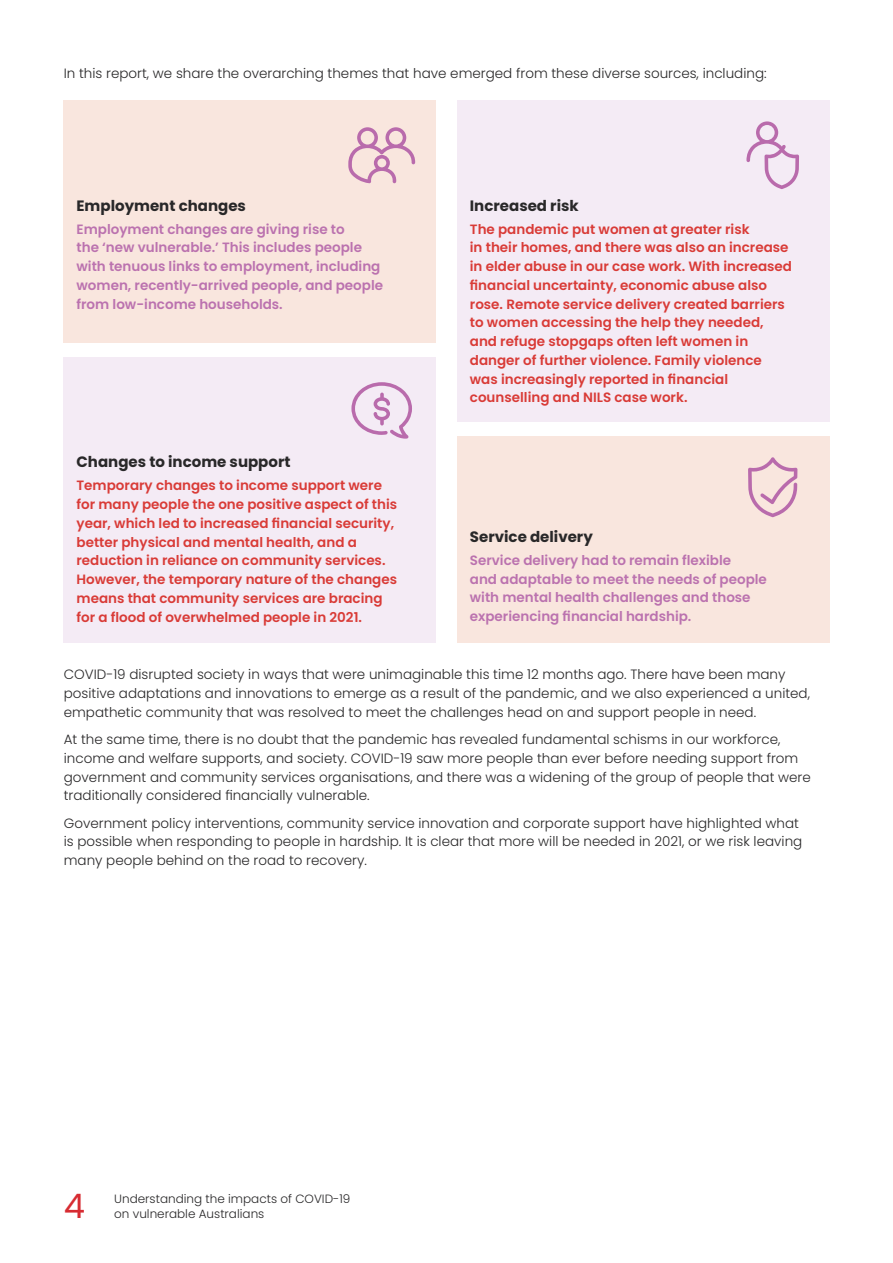
<style>
.page{position:relative;width:893px;height:1263px;background:#fff}
.page>*{position:absolute;margin:0;border:0;box-sizing:border-box;transform-origin:0 0}
.t1{font:33.75px "Poppins";color:#d72c32}
.t2{font:700 15px "Poppins";color:#292829}
.t3{font:300 13.5px/18.8px "Poppins";color:#292829}
.t4{font:600 13.5px/18.8px "Poppins";color:#d93b37}
.t5{font:600 13.5px/18.8px "Poppins";color:#bb72af}
.t6{font:300 12px "Poppins";color:#292829}
</style>
<div class="page">
<div style="left:64px;top:100px;width:372px;height:243px;background:#f9e6de"></div>
<div style="left:64px;top:357px;width:372px;height:286px;background:#f4ebf5"></div>
<div style="left:457px;top:100px;width:372px;height:321px;background:#f4ebf5"></div>
<div style="left:457px;top:436px;width:372px;height:206px;background:#f9e6de"></div>
<svg style="left:746px;top:121px;width:53px;height:68px"></svg>
<svg style="left:748px;top:457px;width:49px;height:60px"></svg>
<svg style="left:351px;top:382px;width:61px;height:57px"></svg>
<svg style="left:348px;top:127px;width:67px;height:56px"></svg>
<p class="t3" style="left:64px;top:64px;width:704px">In this report, we share the overarching themes that have emerged from these diverse sources, including:</p>
<p class="t2" style="left:77px;top:197px;width:171px">Employment changes</p>
<p class="t5" style="left:77px;top:219px;width:308px">Employment changes are giving rise to<br>the ‘new vulnerable.’ This includes people with tenuous links to employment, including women, recently-arrived people, and people from low-income households.</p>
<p class="t2" style="left:77px;top:453px;width:216px">Changes to income support</p>
<p class="t4" style="left:77px;top:476px;width:322px">Temporary changes to income support were for many people the one positive aspect of this year, which led to increased financial security, better physical and mental health, and a reduction in reliance on community services.<br>However, the temporary nature of the changes means that community services are bracing for a flood of overwhelmed people in 2021.</p>
<p class="t2" style="left:470px;top:197px;width:110px">Increased risk</p>
<p class="t4" style="left:470px;top:219px;width:324px">The pandemic put women at greater risk<br>in their homes, and there was also an increase in elder abuse in our case work. With increased financial uncertainty, economic abuse also rose. Remote service delivery created barriers to women accessing the help they needed, and refuge stopgaps often left women in danger of further violence. Family violence was increasingly reported in financial counselling and NILS case work.</p>
<p class="t2" style="left:470px;top:528px;width:124px">Service delivery</p>
<p class="t5" style="left:470px;top:551px;width:299px">Service delivery had to remain flexible<br>and adaptable to meet the needs of people with mental health challenges and those experiencing financial hardship.</p>
<p class="t3" style="left:64px;top:665px;width:748px">COVID-19 disrupted society in ways that were unimaginable this time 12 months ago. There have been many positive adaptations and innovations to emerge as a result of the pandemic, and we also experienced a united, empathetic community that was resolved to meet the challenges head on and support people in need.</p>
<p class="t3" style="left:64px;top:730px;width:749px">At the same time, there is no doubt that the pandemic has revealed fundamental schisms in our workforce, income and welfare supports, and society. COVID-19 saw more people than ever before needing support from government and community services organisations, and there was a widening of the group of people that were traditionally considered financially vulnerable.</p>
<p class="t3" style="left:64px;top:813px;width:740px">Government policy interventions, community service innovation and corporate support have highlighted what is possible when responding to people in hardship. It is clear that more will be needed in 2021, or we risk leaving many people behind on the road to recovery.</p>
<h1 class="t1" style="left:64px;top:1186px;width:23px">4</h1>
<p class="t6" style="left:114px;top:1192px;width:238px">Understanding the impacts of COVID-19</p>
<p class="t6" style="left:114px;top:1207px;width:152px">on vulnerable Australians</p>
</div>
